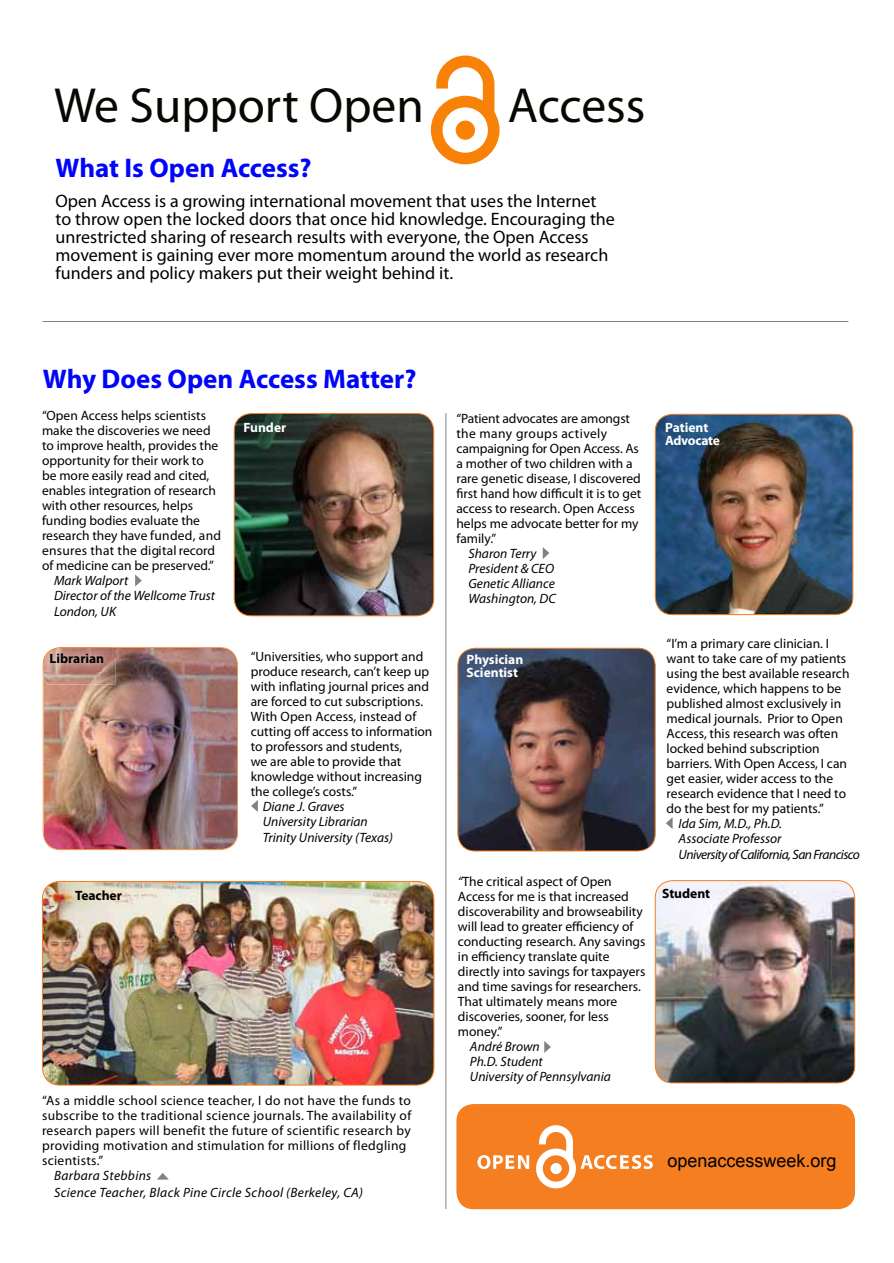
<style>
.page{position:relative;width:894px;height:1263px;background:#fff}
.page>*{position:absolute;margin:0;border:0;box-sizing:border-box;transform-origin:0 0}
.t1{font:49.5px "Myriad Pro";color:#080701}
.t2{font:700 27px "Myriad Pro";color:#0005f9}
.t3{font:18px/18px "Myriad Pro";color:#000}
.t4{font:18px "Arial";color:#000}
.t5{font:13.5px/15px "Myriad Pro";color:#000}
.t6{font:13.5px/15px "Myriad Pro";letter-spacing:.025em;color:#000}
.t7{font:italic 13.5px/15.6px "Myriad Pro";color:#000}
.t8{font:italic 13.5px/15.6px "Myriad Pro";letter-spacing:-.04em;color:#000}
.t9{font:italic 13.5px/16.2px "Myriad Pro";letter-spacing:.025em;color:#000}
.t10{font:700 13.5px/13.5px "Myriad Pro";color:#fff}
.t11{font:700 13.5px "Myriad Pro";color:#000}
.s1{font-style:italic}
</style>
<div class="page">
<div style="left:456px;top:1104px;width:398px;height:105px;background:#f57e20;border-radius:17px"></div>
<svg style="left:430px;top:55px;width:69px;height:109px"></svg>
<svg style="left:477px;top:1155px;width:52px;height:14px"></svg>
<svg style="left:536px;top:1125px;width:116px;height:63px"></svg>
<img style="left:656px;top:880px;width:198px;height:203px">
<div style="left:654px;top:880px;width:200px;height:203px;border:1px solid #f57e20;border-radius:17px"></div>
<svg style="left:544px;top:1041px;width:6px;height:12px"></svg>
<img style="left:43px;top:647px;width:195px;height:203px">
<svg style="left:251px;top:800px;width:7px;height:12px"></svg>
<img style="left:457px;top:648px;width:198px;height:203px">
<div style="left:457px;top:648px;width:198px;height:203px;border:1px solid #f57e20;border-radius:17px"></div>
<svg style="left:666px;top:818px;width:6px;height:11px"></svg>
<img style="left:234px;top:413px;width:199px;height:203px">
<div style="left:234px;top:413px;width:200px;height:203px;border:1px solid #f57e20;border-radius:17px"></div>
<svg style="left:135px;top:574px;width:7px;height:12px"></svg>
<img style="left:656px;top:414px;width:196px;height:200px">
<div style="left:654px;top:414px;width:198px;height:201px;border:1px solid #f57e20;border-radius:17px"></div>
<svg style="left:542px;top:547px;width:7px;height:12px"></svg>
<img style="left:42px;top:881px;width:391px;height:204px">
<div style="left:42px;top:881px;width:392px;height:204px;border:1px solid #f57e20;border-radius:17px"></div>
<svg style="left:157px;top:1173px;width:11px;height:6px"></svg>
<img style="left:46px;top:659px;width:69px;height:25px">
<img style="left:43px;top:647px;width:69px;height:24px">
<img style="left:46px;top:659px;width:66px;height:12px">
<hr style="left:445px;top:413px;width:1px;height:796px;background:#808285">
<hr style="left:43px;top:321px;width:805px;height:1px;background:#808285">
<h1 class="t1" style="left:54px;top:75px;width:371px">We Support Open</h1>
<h1 class="t1" style="left:507px;top:75px;width:139px">Access</h1>
<h2 class="t2" style="left:56px;top:151px;width:257px">What Is Open Access?</h2>
<p class="t3" style="left:56px;top:192px;width:560px">Open Access is a growing international movement that uses the Internet to throw open the locked doors that once hid knowledge. Encouraging the unrestricted sharing of research results with everyone, the Open Access movement is gaining ever more momentum around the world as research funders and policy makers put their weight behind it.</p>
<h2 class="t2" style="left:43px;top:361px;width:375px">Why Does Open Access Matter?</h2>
<p class="t5" style="left:42px;top:407px;width:180px">“Open Access helps scientists make the discoveries we need to improve health, provides the opportunity for their work to be more easily read and cited, enables integration of research with other resources, helps funding bodies evaluate the research they have funded, and ensures that the digital record of medicine can be preserved.”</p>
<p class="t7" style="left:54px;top:572px;width:162px">Mark Walport<br>Director of the Wellcome Trust<br>London, UK</p>
<p class="t5" style="left:456px;top:411px;width:186px">“Patient advocates are amongst the many groups actively campaigning for Open Access. As a mother of two children with a rare genetic disease, I discovered first hand how difficult it is to get access to research. Open Access helps me advocate better for my family.”</p>
<p class="t7" style="left:468px;top:546px;width:89px;line-height:14.9px">Sharon Terry<br>President &amp; CEO<br>Genetic Alliance<br>Washington, DC</p>
<p class="t10" style="left:243px;top:420px;width:44px">Funder</p>
<p class="t10" style="left:664px;top:420px;width:56px">Patient<br>Advocate</p>
<p class="t11" style="left:50px;top:649px;width:56px">Librarian</p>
<p class="t5" style="left:250px;top:649px;width:183px">“Universities, who support and produce research, can’t keep up with inflating journal prices and are forced to cut subscriptions.<br>With Open Access, instead of cutting off access to information to professors and students,<br>we are able to provide that knowledge without increasing the college’s costs.”</p>
<p class="t7" style="left:263px;top:798px;width:132px">Diane J. Graves<br>University Librarian<br>Trinity University (Texas)</p>
<p class="t10" style="left:466px;top:652px;width:58px">Physician<br>Scientist</p>
<p class="t5" style="left:666px;top:635px;width:184px">“I’m a primary care clinician. I want to take care of my patients using the best available research evidence, which happens to be published almost exclusively in medical journals. Prior to Open<br>Access, this research was often locked behind subscription barriers. With Open Access, I can get easier, wider access to the research evidence that I need to do the best for my patients.”</p>
<p class="t8" style="left:678px;top:815px;width:183px">Ida Sim, M.D., Ph.D.<br>Associate Professor<br>University of California, San Francisco</p>
<p class="t11" style="left:75px;top:886px;width:48px">Teacher</p>
<p class="t5" style="left:458px;top:874px;width:189px"><span class="s1">“</span>The critical aspect of Open<br>Access for me is that increased discoverability and browseability will lead to greater efficiency of conducting research. Any savings in efficiency translate quite directly into savings for taxpayers and time savings for researchers.<br>That ultimately means more discoveries, sooner, for less money.”</p>
<p class="t7" style="left:470px;top:1039px;width:142px;line-height:15px">André Brown<br>Ph.D. Student<br>University of Pennsylvania</p>
<p class="t11" style="left:661px;top:885px;width:50px">Student</p>
<p class="t6" style="left:42px;top:1093px;width:370px">“As a middle school science teacher, I do not have the funds to subscribe to the traditional science journals. The availability of research papers will benefit the future of scientific research by providing motivation and stimulation for millions of fledgling scientists.”</p>
<p class="t9" style="left:54px;top:1167px;width:310px">Barbara Stebbins<br>Science Teacher, Black Pine Circle School (Berkeley, CA)</p>
<h3 class="t4" style="left:667px;top:1149px;width:171px">openaccessweek.org</h3>
</div>
